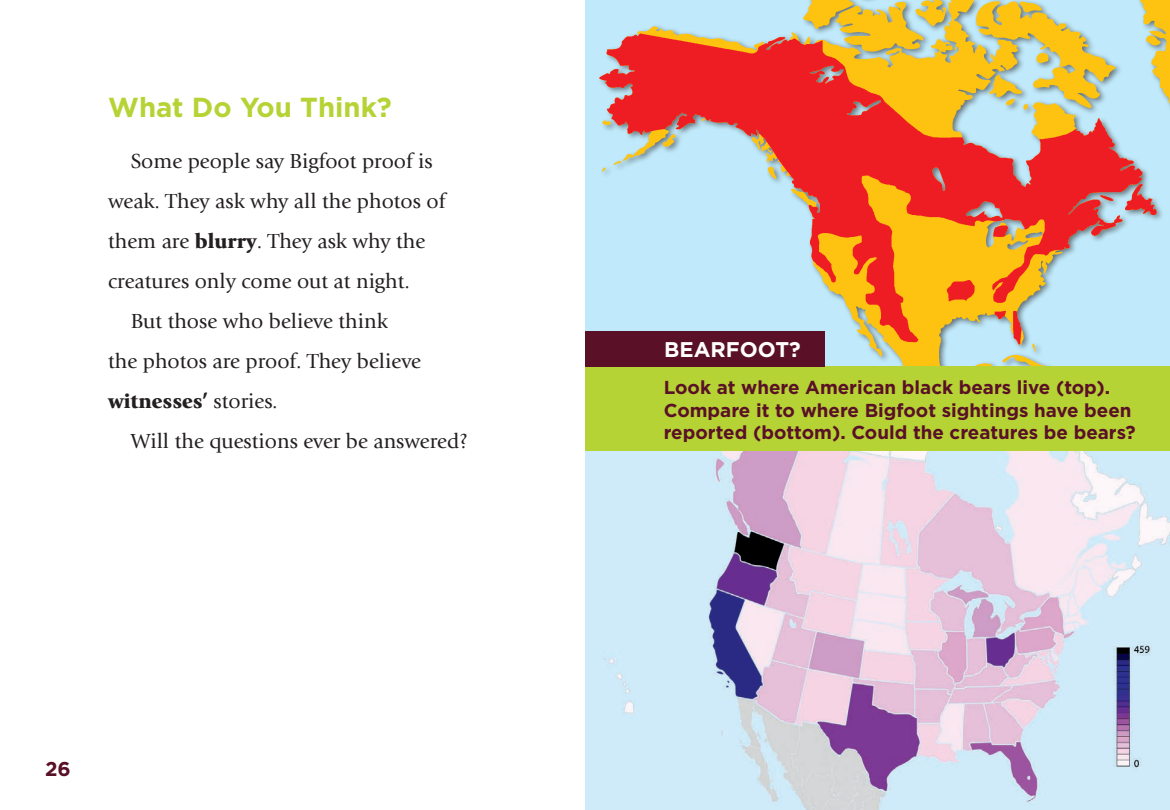
<style>
.page{position:relative;width:1170px;height:810px;background:#fff}
.page>*{position:absolute;margin:0;border:0;box-sizing:border-box;transform-origin:0 0}
.t1{font:700 27.5px "Gotham HTF";color:#b5d334}
.t2{font:21.25px "Giovanni";color:#231f20}
.t3{font:900 21.25px "Giovanni";color:#231f20}
.t4{font:700 21.25px "Gotham HTF";color:#fff}
.t5{font:700 20px "Gotham";color:#5a1026}
.t6{font:700 18.75px/22.5px "Gotham HTF";color:#5a1026}
.s1{font-weight:900}
.s2{font-weight:400}
</style>
<div class="page">
<img style="left:585px;top:451px;width:585px;height:359px">
<img style="left:592px;top:0;width:578px;height:367px">
<div style="left:585px;top:367px;width:585px;height:84px;background:#b5d334"></div>
<div style="left:585px;top:331px;width:239px;height:36px;background:#5a1026"></div>
<p class="t1" style="left:108px;top:92px;width:285px">What Do You Think?</p>
<p class="t2" style="left:131px;top:149px;width:304px">Some people say Bigfoot proof is</p>
<p class="t2" style="left:108px;top:189px;width:339px">weak. They ask why all the photos of</p>
<p class="t2" style="left:108px;top:229px;width:319px">them are <span class="s1">blurry</span>. They ask why the</p>
<p class="t2" style="left:108px;top:269px;width:303px">creatures only come out at night.</p>
<p class="t2" style="left:131px;top:309px;width:258px">But those who believe think</p>
<p class="t2" style="left:108px;top:349px;width:314px">the photos are proof. They believe</p>
<p class="t3" style="left:108px;top:388px;width:171px">witnesses’ <span class="s2">stories.</span></p>
<p class="t2" style="left:131px;top:429px;width:339px">Will the questions ever be answered?</p>
<p class="t5" style="left:45px;top:756px;width:27px">26</p>
<p class="t4" style="left:664px;top:337px;width:138px">BEARFOOT?</p>
<p class="t6" style="left:664px;top:376px;width:474px">Look at where American black bears live (top).<br>Compare it to where Bigfoot sightings have been reported (bottom). Could the creatures be bears?</p>
</div>
